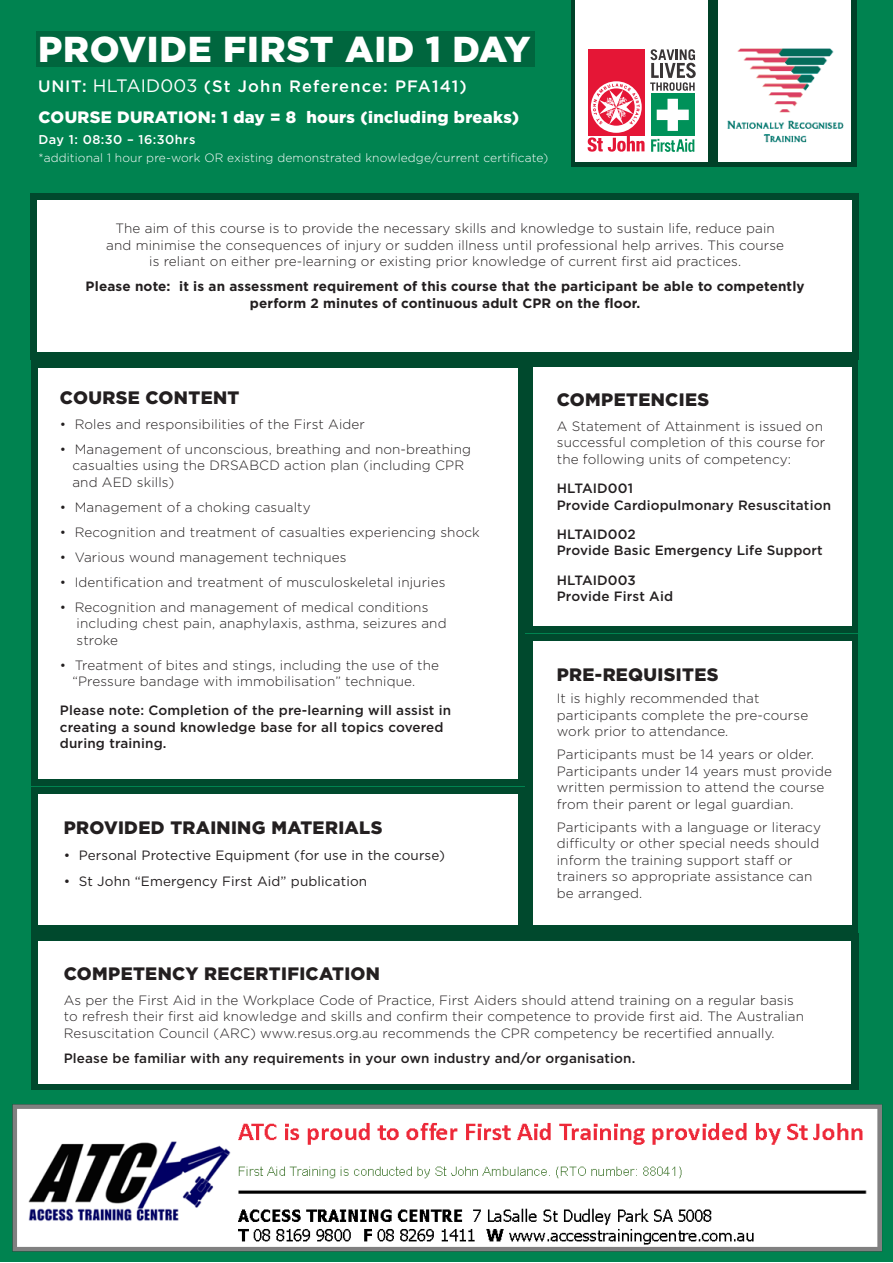
<style>
.page{position:relative;width:893px;height:1263px;background:#fff}
.page>*{position:absolute;margin:0;border:0;box-sizing:border-box;transform-origin:0 0}
.t1{font:900 36px "Gotham";letter-spacing:.02em;color:#fff}
.t2{font:900 18px "Gotham";letter-spacing:.02em;color:#231f20}
.t3{font:900 16.5px "Gotham";letter-spacing:.02em;color:#fff}
.t4{font:500 16.5px "Gotham";letter-spacing:.065em;color:#fff}
.t5{font:300 13.5px/16.5px "Gotham";letter-spacing:.01em;color:#231f20}
.t6{font:500 13.5px/16.5px "Gotham";letter-spacing:.01em;color:#231f20}
.t7{font:700 13.5px/16.5px "Gotham";letter-spacing:.01em;color:#231f20;text-align:center}
.t8{font:13.5px "Gotham";letter-spacing:.01em;color:#231f20}
.t9{font:500 12.75px "Gotham";letter-spacing:.035em;color:#fff}
.t10{font:300 12px "Gotham";letter-spacing:.01em;color:#fff}
.s1{font-weight:400;font-size:18px}
</style>
<div class="page">
<div style="left:0;top:0;width:893px;height:1261px;background:#008350"></div>
<div style="left:526px;top:634px;width:332px;height:299px;background:#00492d"></div>
<div style="left:533px;top:641px;width:318px;height:284px;background:#fff"></div>
<div style="left:31px;top:787px;width:493px;height:145px;background:#00492d"></div>
<div style="left:38px;top:794px;width:479px;height:131px;background:#fff"></div>
<div style="left:526px;top:360px;width:332px;height:273px;background:#231f20;opacity:.5"></div>
<div style="left:533px;top:368px;width:318px;height:258px;background:#fff"></div>
<div style="left:30px;top:193px;width:828px;height:166px;background:#00492d"></div>
<div style="left:37px;top:200px;width:814px;height:152px;background:#fff"></div>
<div style="left:36px;top:32px;width:499px;height:35px;background:#00663e"></div>
<div style="left:571px;top:0;width:142px;height:167px;background:#004128"></div>
<div style="left:575px;top:0;width:133px;height:162px;background:#fff"></div>
<svg style="left:650px;top:49px;width:46px;height:42px"></svg>
<svg style="left:651px;top:139px;width:43px;height:13px"></svg>
<div style="left:651px;top:94px;width:43px;height:42px;background:#009159"></div>
<svg style="left:657px;top:99px;width:32px;height:32px"></svg>
<div style="left:588px;top:49px;width:57px;height:87px;background:#e51636"></div>
<svg style="left:591px;top:81px;width:51px;height:52px"></svg>
<svg style="left:593px;top:84px;width:47px;height:41px"></svg>
<svg style="left:588px;top:136px;width:56px;height:16px"></svg>
<div style="left:714px;top:0;width:142px;height:167px;background:#004128"></div>
<div style="left:718px;top:0;width:133px;height:162px;background:#fff"></div>
<img style="left:727px;top:48px;width:116px;height:94px">
<div style="left:31px;top:360px;width:493px;height:426px;background:#00492d"></div>
<div style="left:38px;top:368px;width:479px;height:411px;background:#fff"></div>
<div style="left:31px;top:934px;width:827px;height:156px;background:#231f20;opacity:.5"></div>
<div style="left:38px;top:941px;width:813px;height:142px;background:#fff"></div>
<img style="left:11px;top:1104px;width:875px;height:158px">
<h1 class="t1" style="left:38px;top:25px;width:494px">PROVIDE FIRST AID 1 DAY</h1>
<p class="t4" style="left:38px;top:76px;width:430px">UNIT: <span class="s1">HLTAID003</span> (St John Reference: PFA141)</p>
<p class="t3" style="left:39px;top:106px;width:482px">COURSE DURATION: 1 day = 8 hours (including breaks)</p>
<p class="t9" style="left:39px;top:131px;width:158px">Day 1: 08:30 – 16:30hrs</p>
<p class="t10" style="left:39px;top:151px;width:511px">*additional 1 hour pre-work OR existing demonstrated knowledge/current certificate)</p>
<p class="t5" style="left:106px;top:220px;width:679px;text-align:center">The aim of this course is to provide the necessary skills and knowledge to sustain life, reduce pain and minimise the consequences of injury or sudden illness until professional help arrives. This course is reliant on either pre-learning or existing prior knowledge of current first aid practices.</p>
<p class="t7" style="left:86px;top:278px;width:720px">Please note: it is an assessment requirement of this course that the participant be able to competently perform 2 minutes of continuous adult CPR on the floor.</p>
<h2 class="t2" style="left:60px;top:385px;width:181px">COURSE CONTENT</h2>
<p class="t5" style="left:60px;top:415px;width:307px">• Roles and responsibilities of the First Aider</p>
<p class="t5" style="left:72px;top:440px;width:400px;text-indent:-13px">• Management of unconscious, breathing and non-breathing casualties using the DRSABCD action plan (including CPR and AED skills)</p>
<p class="t5" style="left:60px;top:498px;width:252px">• Management of a choking casualty</p>
<p class="t5" style="left:60px;top:523px;width:421px">• Recognition and treatment of casualties experiencing shock</p>
<p class="t5" style="left:60px;top:548px;width:288px">• Various wound management techniques</p>
<p class="t5" style="left:60px;top:573px;width:387px">• Identification and treatment of musculoskeletal injuries</p>
<p class="t5" style="left:77px;top:598px;width:371px;text-indent:-17px">• Recognition and management of medical conditions including chest pain, anaphylaxis, asthma, seizures and stroke</p>
<p class="t5" style="left:72px;top:656px;width:368px;text-indent:-13px">• Treatment of bites and stings, including the use of the “Pressure bandage with immobilisation” technique.</p>
<p class="t6" style="left:60px;top:702px;width:393px">Please note: Completion of the pre-learning will assist in creating a sound knowledge base for all topics covered during training.</p>
<h2 class="t2" style="left:64px;top:815px;width:320px">PROVIDED TRAINING MATERIALS</h2>
<p class="t8" style="left:64px;top:846px;width:383px">• Personal Protective Equipment (for use in the course)</p>
<p class="t8" style="left:64px;top:872px;width:305px">• St John “Emergency First Aid” publication</p>
<h2 class="t2" style="left:557px;top:387px;width:154px">COMPETENCIES</h2>
<p class="t5" style="left:557px;top:417px;width:270px">A Statement of Attainment is issued on successful completion of this course for the following units of competency:</p>
<p class="t6" style="left:557px;top:480px;width:276px">HLTAID001<br>Provide Cardiopulmonary Resuscitation</p>
<p class="t6" style="left:557px;top:526px;width:267px">HLTAID002<br>Provide Basic Emergency Life Support</p>
<p class="t6" style="left:557px;top:571px;width:118px">HLTAID003<br>Provide First Aid</p>
<h2 class="t2" style="left:557px;top:662px;width:163px">PRE-REQUISITES</h2>
<p class="t5" style="left:557px;top:690px;width:253px">It is highly recommended that participants complete the pre-course work prior to attendance.</p>
<p class="t5" style="left:557px;top:746px;width:277px">Participants must be 14 years or older.<br>Participants under 14 years must provide written permission to attend the course from their parent or legal guardian.</p>
<p class="t5" style="left:557px;top:818px;width:266px">Participants with a language or literacy difficulty or other special needs should inform the training support staff or trainers so appropriate assistance can be arranged.</p>
<h2 class="t2" style="left:64px;top:961px;width:318px">COMPETENCY RECERTIFICATION</h2>
<p class="t5" style="left:64px;top:991px;width:742px">As per the First Aid in the Workplace Code of Practice, First Aiders should attend training on a regular basis to refresh their first aid knowledge and skills and confirm their competence to provide first aid. The Australian<br>Resuscitation Council (ARC) www.resus.org.au recommends the CPR competency be recertified annually.</p>
<p class="t6" style="left:64px;top:1049px;width:573px">Please be familiar with any requirements in your own industry and/or organisation.</p>
</div>
